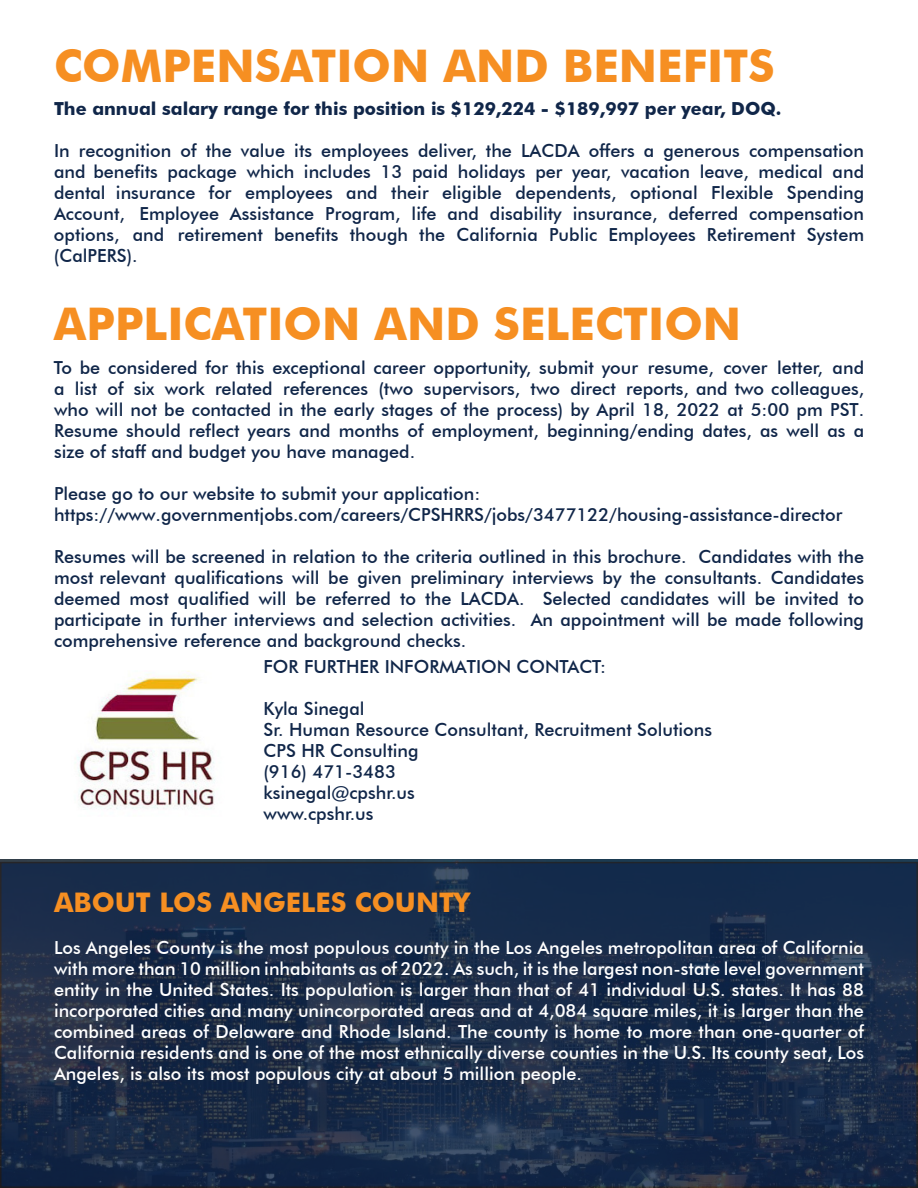
<style>
.page{position:relative;width:918px;height:1188px;background:#fff}
.page>*{position:absolute;margin:0;border:0;box-sizing:border-box;transform-origin:0 0}
.t1{font:700 45px "Futura BT";color:#f68f22}
.t2{font:700 27px "Futura BT";color:#f68f22}
.t3{font:500 18px/21px "Futura BT";color:#102649;text-align:justify}
.t4{font:500 18px/21px "Futura BT";color:#fff;text-align:justify}
.t5{font:700 18px "Futura BT";color:#102649}
</style>
<div class="page">
<img style="left:75px;top:671px;width:140px;height:139px">
<svg style="left:3px;top:865px;width:912px;height:320px;background:#1b2c48"></svg>
<div style="left:0;top:862px;width:918px;height:326px;border:2px solid #231f20"></div>
<p class="t1" style="left:54px;top:38px;width:722px">COMPENSATION AND BENEFITS</p>
<p class="t5" style="left:54px;top:98px;width:729px">The annual salary range for this position is $129,224 - $189,997 per year, DOQ.</p>
<p class="t3" style="left:54px;top:140px;width:812px">In recognition of the value its employees deliver, the LACDA offers a generous compensation and benefits package which includes 13 paid holidays per year, vacation leave, medical and dental insurance for employees and their eligible dependents, optional Flexible Spending Account, Employee Assistance Program, life and disability insurance, deferred compensation options, and retirement benefits though the California Public Employees Retirement System (CalPERS).</p>
<p class="t1" style="left:54px;top:297px;width:689px">APPLICATION AND SELECTION</p>
<p class="t3" style="left:54px;top:357px;width:812px">To be considered for this exceptional career opportunity, submit your resume, cover letter, and a list of six work related references (two supervisors, two direct reports, and two colleagues, who will not be contacted in the early stages of the process) by April 18, 2022 at 5:00 pm PST.<br>Resume should reflect years and months of employment, beginning/ending dates, as well as a size of staff and budget you have managed.</p>
<p class="t3" style="left:54px;top:482px;width:790px;line-height:21.6px">Please go to our website to submit your application: https://www.governmentjobs.com/careers/CPSHRRS/jobs/3477122/housing-assistance-director</p>
<p class="t3" style="left:54px;top:546px;width:812px">Resumes will be screened in relation to the criteria outlined in this brochure. Candidates with the most relevant qualifications will be given preliminary interviews by the consultants. Candidates deemed most qualified will be referred to the LACDA. Selected candidates will be invited to participate in further interviews and selection activities. An appointment will be made following comprehensive reference and background checks.</p>
<p class="t3" style="left:264px;top:656px;width:344px">FOR FURTHER INFORMATION CONTACT:</p>
<p class="t3" style="left:264px;top:698px;width:450px;text-align:left">Kyla Sinegal<br>Sr. Human Resource Consultant, Recruitment Solutions<br>CPS HR Consulting<br>(916) 471-3483<br>ksinegal@cpshr.us<br>www.cpshr.us</p>
<p class="t2" style="left:54px;top:886px;width:418px">ABOUT LOS ANGELES COUNTY</p>
<p class="t4" style="left:54px;top:936px;width:812px">Los Angeles County is the most populous county in the Los Angeles metropolitan area of California with more than 10 million inhabitants as of 2022. As such, it is the largest non-state level government entity in the United States. Its population is larger than that of 41 individual U.S. states. It has 88 incorporated cities and many unincorporated areas and at 4,084 square miles, it is larger than the combined areas of Delaware and Rhode Island. The county is home to more than one-quarter of California residents and is one of the most ethnically diverse counties in the U.S. Its county seat, Los Angeles, is also its most populous city at about 5 million people.</p>
</div>
